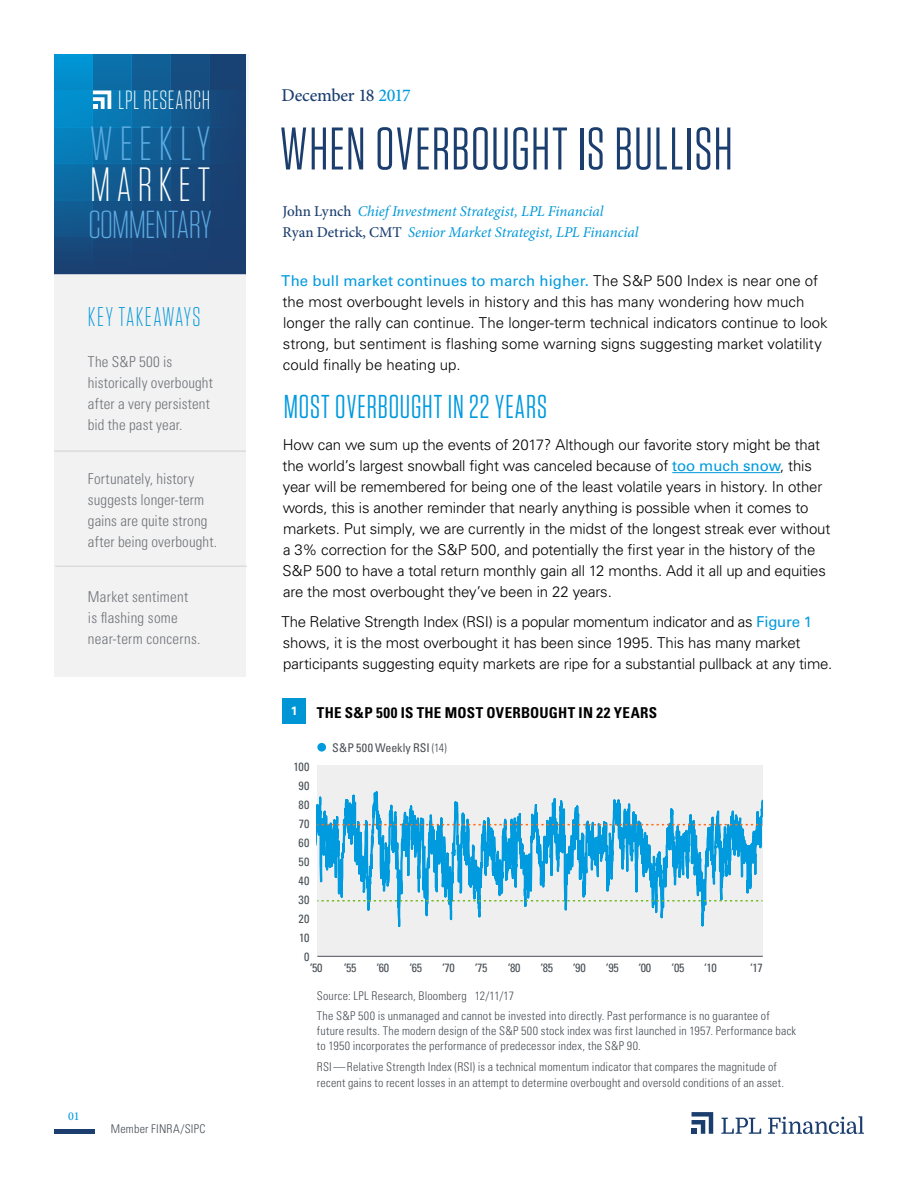
<style>
.page{position:relative;width:918px;height:1188px;background:#fff}
.page>*{position:absolute;margin:0;border:0;box-sizing:border-box;transform-origin:0 0}
.t1{font:60px "Tungsten Narrow";letter-spacing:.02em;color:#1b3e6f}
.t2{font:300 48px "Tungsten Narrow";letter-spacing:.13em;color:#fff}
.t3{font:300 48px "Tungsten Narrow";letter-spacing:.135em;color:#5cabe2;scale:1.04 1}
.t4{font:300 39px "Tungsten Narrow";letter-spacing:-.015em;color:#5cabe2;scale:1.04 1}
.t5{font:33px "Tungsten Narrow";letter-spacing:.03em;color:#009ade}
.t6{font:300 27px "Tungsten Narrow";letter-spacing:.055em;color:#0098d8}
.t7{font:300 26.25px "Tungsten Narrow";letter-spacing:.025em;color:#fff}
.t8{font:500 18px "Minion Pro";letter-spacing:-.015em;color:#1b3e6f}
.t9{font:300 15px/21px "Univers LT Std";letter-spacing:-.01em;color:#000}
.t10{font:300 condensed 15px/21px "Univers LT Std";letter-spacing:.01em;color:#4b4f54}
.t11{font:italic 15px "Minion Pro";letter-spacing:-.005em;color:#0098d8}
.t12{font:700 condensed 15px "Univers LT Std";letter-spacing:.02em;color:#000}
.t13{font:300 condensed 12px/19.6px "Univers LT Std";letter-spacing:.015em;color:#484f55}
.t14{font:condensed 12px "Univers LT Std";letter-spacing:-.015em;color:#484f55}
.t15{font:condensed 12px/19px "Univers LT Std";letter-spacing:.035em;color:#484f55;text-align:right}
.t16{font:condensed 12px "Univers LT Std";letter-spacing:.01em;color:#484f55}
.t17{font:500 12px "Minion Pro";color:#009ade}
.t18{font:700 12px "Univers LT Std";color:#fff}
.s1{color:#009ade}
.s2{font-weight:500;font-style:normal;color:#1b3e6f}
.s3{font-weight:400;color:#009ade}
.s4{font-weight:300}
</style>
<div class="page">
<hr style="left:54px;top:1130px;width:40px;height:4px;background:#1b3e6f">
<svg style="left:692px;top:1112px;width:21px;height:22px"></svg>
<svg style="left:721px;top:1118px;width:40px;height:16px"></svg>
<svg style="left:768px;top:1116px;width:96px;height:18px"></svg>
<svg style="left:93px;top:54px;width:39px;height:221px;background:#126399"></svg>
<div style="left:209px;top:54px;width:39px;height:220px;background:#194274"></div>
<svg style="left:171px;top:54px;width:38px;height:221px;background:#174c7f"></svg>
<svg style="left:132px;top:54px;width:39px;height:221px;background:#13598e"></svg>
<svg style="left:54px;top:54px;width:39px;height:221px;background:#0b76b0"></svg>
<div style="left:54px;top:164px;width:194px;height:36px;background:linear-gradient(to right,#0769a3,#244371)"></div>
<div style="left:54px;top:200px;width:194px;height:37px;background:linear-gradient(to right,#0d568d,#244372)"></div>
<div style="left:54px;top:127px;width:194px;height:37px;background:linear-gradient(to right,#017fbd,#244472)"></div>
<svg style="left:93px;top:91px;width:18px;height:18px"></svg>
<div style="left:54px;top:275px;width:192px;height:402px;background:#efeff0"></div>
<hr style="left:672px;top:472px;width:108px;height:1px;background:#009ade">
<hr style="left:54px;top:450px;width:192px;height:2px;background:#484f55">
<hr style="left:55px;top:566px;width:192px;height:1px;background:#484f55">
<div style="left:282px;top:699px;width:24px;height:25px;background:#0096d6"></div>
<div style="left:317px;top:743px;width:9px;height:9px;background:#009ade;border-radius:50%"></div>
<svg style="left:317px;top:766px;width:446px;height:190px"></svg>
<svg style="left:317px;top:824px;width:445px;height:1px"></svg>
<svg style="left:317px;top:900px;width:445px;height:2px"></svg>
<hr style="left:317px;top:956px;width:446px;height:1px;background:#4d4f55">
<h3 class="t7" style="left:118px;top:87px;width:93px">LPL RESEARCH</h3>
<h2 class="t3" style="left:90px;top:120px;width:117px">WEEKLY</h2>
<h2 class="t2" style="left:90px;top:161px;width:121px">MARKET</h2>
<h3 class="t4" style="left:88px;top:205px;width:120px">COMMENTARY</h3>
<h3 class="t6" style="left:88px;top:304px;width:114px">KEY TAKEAWAYS</h3>
<p class="t10" style="left:88px;top:351px;width:126px">The S&amp;P 500 is historically overbought after a very persistent bid the past year.</p>
<p class="t10" style="left:88px;top:469px;width:131px">Fortunately, history suggests longer-term gains are quite strong after being overbought.</p>
<p class="t10" style="left:88px;top:586px;width:114px">Market sentiment is flashing some near-term concerns.</p>
<p class="t17" style="left:68px;top:1108px;width:13px">01</p>
<p class="t13" style="left:111px;top:1119px;width:96px">Member FINRA/SIPC</p>
<p class="t8" style="left:282px;top:83px;width:131px">December 18 <span class="s1">2017</span></p>
<h1 class="t1" style="left:280px;top:119px;width:455px">WHEN OVERBOUGHT IS BULLISH</h1>
<p class="t11" style="left:283px;top:201px;width:322px"><span class="s2">John Lynch</span> Chief Investment Strategist, LPL Financial</p>
<p class="t11" style="left:283px;top:222px;width:357px"><span class="s2">Ryan Detrick, CMT</span> Senior Market Strategist, LPL Financial</p>
<p class="t9" style="left:281px;top:270px;width:548px"><span class="s3">The bull market continues to march higher.</span> The S&amp;P 500 Index is near one of the most overbought levels in history and this has many wondering how much longer the rally can continue. The longer-term technical indicators continue to look strong, but sentiment is flashing some warning signs suggesting market volatility could finally be heating up.</p>
<h3 class="t5" style="left:284px;top:391px;width:265px">MOST OVERBOUGHT IN 22 YEARS</h3>
<p class="t9" style="left:283px;top:434px;width:549px">How can we sum up the events of 2017? Although our favorite story might be that the world’s largest snowball fight was canceled because of <span class="s3">too much snow</span>, this year will be remembered for being one of the least volatile years in history. In other words, this is another reminder that nearly anything is possible when it comes to markets. Put simply, we are currently in the midst of the longest streak ever without a 3% correction for the S&amp;P 500, and potentially the first year in the history of the S&amp;P 500 to have a total return monthly gain all 12 months. Add it all up and equities are the most overbought they’ve been in 22 years.</p>
<p class="t9" style="left:281px;top:611px;width:553px">The Relative Strength Index (RSI) is a popular momentum indicator and as <span class="s3">Figure 1 </span>shows, it is the most overbought it has been since 1995. This has many market participants suggesting equity markets are ripe for a substantial pullback at any time.</p>
<p class="t18" style="left:291px;top:703px;width:8px">1</p>
<p class="t12" style="left:317px;top:704px;width:342px">THE S&amp;P 500 IS THE MOST OVERBOUGHT IN 22 YEARS</p>
<p class="t15" style="left:293px;top:757px;width:18px">100<br>90<br>80<br>70<br>60<br>50<br>40<br>30<br>20<br>10<br>0</p>
<p class="t16" style="left:332px;top:740px;width:116px">S&amp;P 500 Weekly RSI <span class="s4">(14)</span></p>
<p class="t14" style="left:310px;top:960px;width:14px">‘50</p>
<p class="t14" style="left:344px;top:960px;width:14px">‘55</p>
<p class="t14" style="left:376px;top:960px;width:14px">‘60</p>
<p class="t14" style="left:410px;top:960px;width:14px">‘65</p>
<p class="t14" style="left:442px;top:960px;width:14px">‘70</p>
<p class="t14" style="left:475px;top:960px;width:14px">‘75</p>
<p class="t14" style="left:508px;top:960px;width:14px">‘80</p>
<p class="t14" style="left:540px;top:960px;width:14px">‘85</p>
<p class="t14" style="left:573px;top:960px;width:14px">‘90</p>
<p class="t14" style="left:606px;top:960px;width:14px">‘95</p>
<p class="t14" style="left:639px;top:960px;width:14px">‘00</p>
<p class="t14" style="left:672px;top:960px;width:14px">‘05</p>
<p class="t14" style="left:704px;top:960px;width:14px">‘10</p>
<p class="t14" style="left:750px;top:960px;width:14px">‘17</p>
<p class="t13" style="left:317px;top:986px;width:454px">Source: LPL Research, Bloomberg 12/11/17<br>The S&amp;P 500 is unmanaged and cannot be invested into directly. Past performance is no guarantee of</p>
<p class="t13" style="left:317px;top:1023px;width:481px;line-height:15px">future results. The modern design of the S&amp;P 500 stock index was first launched in 1957. Performance back to 1950 incorporates the performance of predecessor index, the S&amp;P 90.</p>
<p class="t13" style="left:317px;top:1058px;width:469px;line-height:16.5px">RSI—Relative Strength Index (RSI) is a technical momentum indicator that compares the magnitude of recent gains to recent losses in an attempt to determine overbought and oversold conditions of an asset.</p>
</div>
